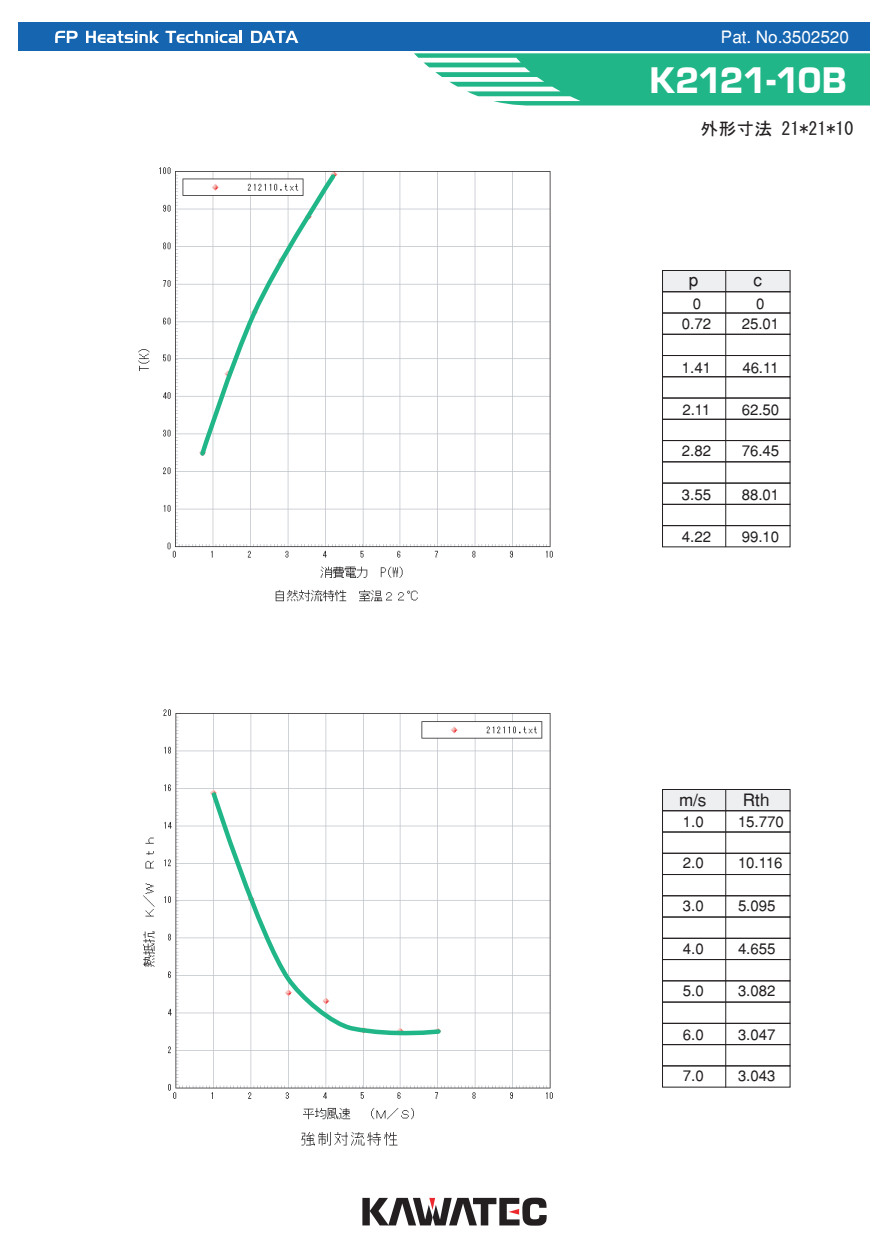
<style>
.page{position:relative;width:888px;height:1260px;background:#fff}
.page>*{position:absolute;margin:0;border:0;box-sizing:border-box;transform-origin:0 0}
.t1{font:38.25px "Eurostile T Heav";letter-spacing:-.03em;color:#fff}
.t2{font:18px "MS Gothic";color:#231f20}
.t3{font:16.95px "Helvetica";color:#fff}
.t4{font:16.95px "Helvetica";color:#231f20}
.t5{font:14.85px "Helvetica";color:#231f20}
</style>
<div class="page">
<div style="left:18px;top:22px;width:852px;height:29px;background:#1565b1"></div>
<svg style="left:55px;top:31px;width:23px;height:12px"></svg>
<svg style="left:86px;top:31px;width:73px;height:12px"></svg>
<svg style="left:166px;top:31px;width:76px;height:12px"></svg>
<svg style="left:251px;top:31px;width:47px;height:12px"></svg>
<svg style="left:362px;top:1198px;width:185px;height:28px"></svg>
<svg style="left:414px;top:53px;width:456px;height:53px"></svg>
<div style="left:662px;top:270px;width:128px;height:22px;background:#edeff1;border:1px solid #231f20"></div>
<div style="left:662px;top:292px;width:128px;height:21px;border:1px solid #231f20"></div>
<div style="left:662px;top:504px;width:128px;height:22px;border:1px solid #231f20"></div>
<div style="left:662px;top:483px;width:128px;height:22px;border:1px solid #231f20"></div>
<div style="left:662px;top:440px;width:128px;height:22px;border:1px solid #231f20"></div>
<div style="left:662px;top:419px;width:128px;height:22px;border:1px solid #231f20"></div>
<div style="left:662px;top:355px;width:128px;height:22px;border:1px solid #231f20"></div>
<div style="left:662px;top:398px;width:128px;height:21px;border:1px solid #231f20"></div>
<div style="left:662px;top:313px;width:128px;height:21px;border:1px solid #231f20"></div>
<div style="left:662px;top:334px;width:128px;height:22px;border:1px solid #231f20"></div>
<hr style="left:725px;top:270px;width:1px;height:277px;background:#231f20">
<div style="left:662px;top:789px;width:128px;height:22px;background:#edeff1;border:1px solid #231f20"></div>
<div style="left:662px;top:811px;width:128px;height:21px;border:1px solid #231f20"></div>
<div style="left:662px;top:1044px;width:128px;height:22px;border:1px solid #231f20"></div>
<div style="left:662px;top:1023px;width:128px;height:22px;border:1px solid #231f20"></div>
<div style="left:662px;top:1002px;width:128px;height:22px;border:1px solid #231f20"></div>
<div style="left:662px;top:959px;width:128px;height:22px;border:1px solid #231f20"></div>
<div style="left:662px;top:938px;width:128px;height:22px;border:1px solid #231f20"></div>
<div style="left:662px;top:874px;width:128px;height:22px;border:1px solid #231f20"></div>
<div style="left:662px;top:917px;width:128px;height:21px;border:1px solid #231f20"></div>
<div style="left:662px;top:832px;width:128px;height:21px;border:1px solid #231f20"></div>
<div style="left:662px;top:853px;width:128px;height:22px;border:1px solid #231f20"></div>
<hr style="left:725px;top:789px;width:1px;height:299px;background:#231f20">
<img style="left:138px;top:167px;width:415px;height:435px">
<img style="left:143px;top:709px;width:410px;height:437px">
<svg style="left:198px;top:172px;width:140px;height:286px"></svg>
<svg style="left:209px;top:790px;width:234px;height:252px"></svg>
<p class="t3" style="left:721px;top:26px;width:130px">Pat. No.3502520</p>
<h1 class="t1" style="left:649px;top:59px;width:198px">K2121-10B</h1>
<p class="t2" style="left:701px;top:120px;width:154px">外形寸法 21*21*10</p>
<p class="t4" style="left:689px;top:269px;width:11px">p</p>
<p class="t4" style="left:753px;top:270px;width:10px">c</p>
<p class="t5" style="left:693px;top:295px;width:10px">0</p>
<p class="t5" style="left:756px;top:295px;width:10px">0</p>
<p class="t5" style="left:682px;top:315px;width:31px">0.72</p>
<p class="t5" style="left:742px;top:315px;width:39px">25.01</p>
<p class="t5" style="left:682px;top:358px;width:31px">1.41</p>
<p class="t5" style="left:742px;top:358px;width:38px">46.11</p>
<p class="t5" style="left:683px;top:400px;width:30px">2.11</p>
<p class="t5" style="left:742px;top:400px;width:39px">62.50</p>
<p class="t5" style="left:682px;top:442px;width:31px">2.82</p>
<p class="t5" style="left:742px;top:442px;width:39px">76.45</p>
<p class="t5" style="left:682px;top:486px;width:31px">3.55</p>
<p class="t5" style="left:742px;top:486px;width:39px">88.01</p>
<p class="t5" style="left:682px;top:528px;width:31px">4.22</p>
<p class="t5" style="left:742px;top:528px;width:39px">99.10</p>
<p class="t4" style="left:679px;top:790px;width:29px">m/s</p>
<p class="t4" style="left:743px;top:790px;width:28px">Rth</p>
<p class="t5" style="left:683px;top:812px;width:22px">1.0</p>
<p class="t5" style="left:683px;top:853px;width:22px">2.0</p>
<p class="t5" style="left:683px;top:896px;width:22px">3.0</p>
<p class="t5" style="left:683px;top:939px;width:22px">4.0</p>
<p class="t5" style="left:683px;top:982px;width:22px">5.0</p>
<p class="t5" style="left:683px;top:1025px;width:22px">6.0</p>
<p class="t5" style="left:683px;top:1067px;width:22px">7.0</p>
<p class="t5" style="left:738px;top:812px;width:47px">15.770</p>
<p class="t5" style="left:738px;top:853px;width:46px">10.116</p>
<p class="t5" style="left:738px;top:896px;width:39px">5.095</p>
<p class="t5" style="left:738px;top:939px;width:39px">4.655</p>
<p class="t5" style="left:738px;top:982px;width:39px">3.082</p>
<p class="t5" style="left:738px;top:1025px;width:39px">3.047</p>
<p class="t5" style="left:738px;top:1067px;width:39px">3.043</p>
</div>
